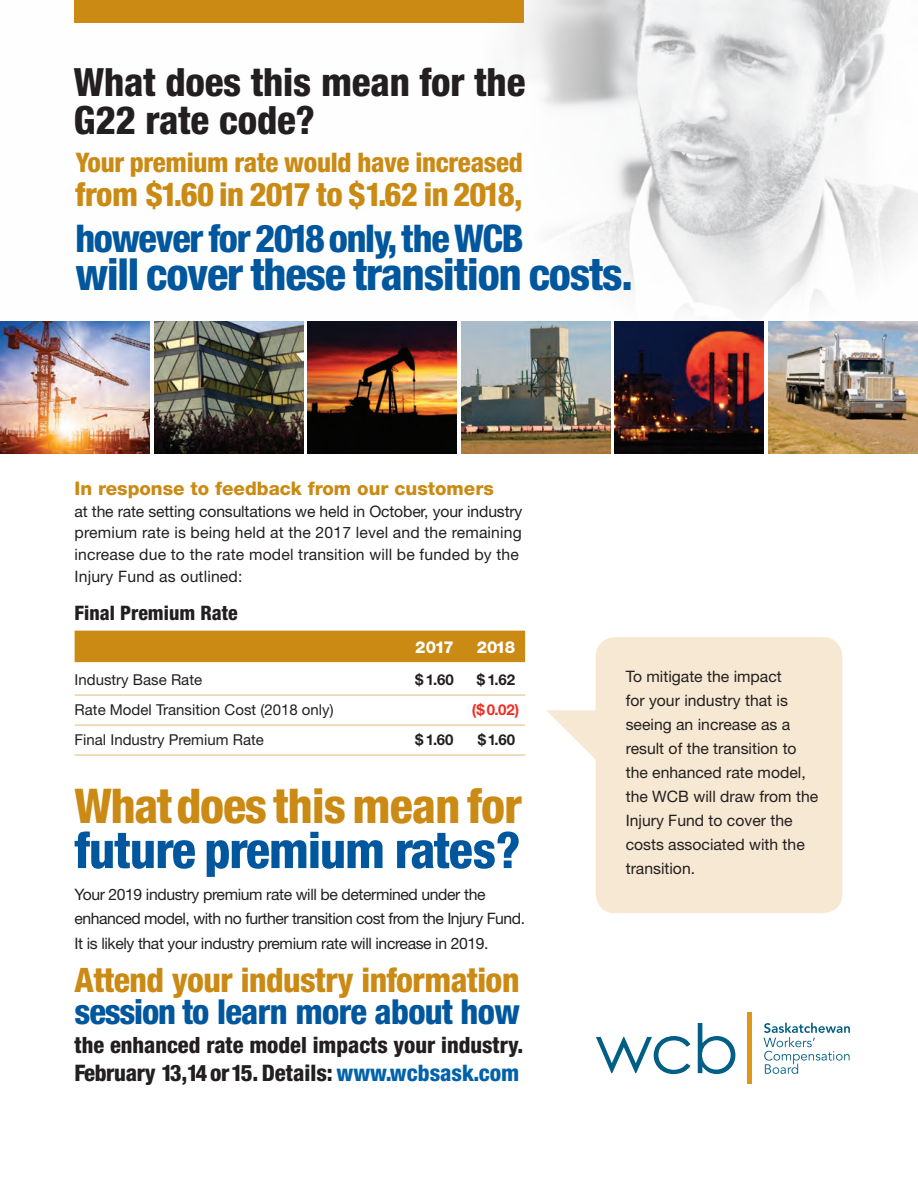
<style>
.page{position:relative;width:918px;height:1188px;background:#fff}
.page>*{position:absolute;margin:0;border:0;box-sizing:border-box;transform-origin:0 0}
.t1{font:800 condensed 50.25px "Helvetica Neue LT Std";letter-spacing:-.02em;color:#01579d}
.t2{font:800 condensed 48px "Helvetica Neue LT Std";letter-spacing:-.015em;color:#ca8a13}
.t3{font:800 condensed 44.25px "Helvetica Neue LT Std";letter-spacing:-.025em;color:#01579d}
.t4{font:800 condensed 39px "Helvetica Neue LT Std";letter-spacing:-.005em;color:#231f20}
.t5{font:800 condensed 38.25px "Helvetica Neue LT Std";letter-spacing:-.035em;color:#01579d}
.t6{font:800 condensed 34.5px "Helvetica Neue LT Std";letter-spacing:-.02em;color:#01579d}
.t7{font:800 condensed 33.75px "Helvetica Neue LT Std";letter-spacing:-.015em;color:#ca8a13}
.t8{font:800 condensed 32.7px "Helvetica Neue LT Std";letter-spacing:-.02em;color:#ca8a13}
.t9{font:800 condensed 27px "Helvetica Neue LT Std";letter-spacing:-.01em;color:#ca8a13}
.t10{font:800 condensed 22.8px "Helvetica Neue LT Std";color:#231f20}
.t11{font:800 condensed 22.5px "Helvetica Neue LT Std";color:#231f20}
.t12{font:800 condensed 19.95px "Helvetica Neue LT Std";color:#231f20}
.t13{font:800 18.75px "Helvetica Neue LT Std";color:#ca8a13}
.t14{font:800 16.5px "Helvetica Neue LT Std";letter-spacing:-.065em;color:#fff}
.t15{font:15.75px/24px "Helvetica Neue LT Std";color:#231f20}
.t16{font:15.75px/24.8px "Helvetica Neue LT Std";letter-spacing:-.025em;color:#231f20}
.t17{font:15px "Helvetica Neue LT Std";color:#231f20}
.t18{font:700 15px "Helvetica Neue LT Std";color:#231f20}
.t19{font:700 15px "Helvetica Neue LT Std";color:#ee2e22}
.s1{color:#0162ab}
</style>
<div class="page">
<img style="left:303px;top:0;width:615px;height:390px">
<img style="left:768px;top:321px;width:150px;height:132px">
<img style="left:615px;top:321px;width:149px;height:132px">
<img style="left:154px;top:321px;width:149px;height:132px">
<img style="left:461px;top:321px;width:149px;height:132px">
<img style="left:308px;top:321px;width:149px;height:132px">
<img style="left:0;top:321px;width:150px;height:132px">
<svg style="left:546px;top:710px;width:50px;height:59px"></svg>
<div style="left:596px;top:637px;width:246px;height:276px;background:#f6e8d2;border-radius:20px"></div>
<svg style="left:596px;top:1036px;width:94px;height:38px"></svg>
<svg style="left:698px;top:1023px;width:37px;height:51px"></svg>
<svg style="left:764px;top:1023px;width:86px;height:51px"></svg>
<hr style="left:748px;top:1012px;width:4px;height:72px;background:#df9717">
<div style="left:75px;top:631px;width:450px;height:31px;background:#ca8a13"></div>
<hr style="left:75px;top:694px;width:450px;height:2px;background:#edd0a6">
<hr style="left:75px;top:724px;width:450px;height:2px;background:#edd0a6">
<hr style="left:75px;top:754px;width:450px;height:2px;background:#edd0a6">
<div style="left:74px;top:0;width:450px;height:23px;background:#ca8a13"></div>
<p class="t4" style="left:74px;top:58px;width:453px">What does this mean for the</p>
<p class="t4" style="left:74px;top:96px;width:243px">G22 rate code?</p>
<p class="t9" style="left:75px;top:146px;width:449px">Your premium rate would have increased</p>
<p class="t8" style="left:75px;top:175px;width:449px">from $1.60 in 2017 to $1.62 in 2018,</p>
<p class="t5" style="left:75px;top:215px;width:450px">however for 2018 only, the WCB</p>
<p class="t3" style="left:75px;top:247px;width:559px">will cover these transition costs.</p>
<p class="t13" style="left:75px;top:477px;width:421px">In response to feedback from our customers</p>
<p class="t15" style="left:75px;top:500px;width:449px;line-height:21.8px">at the rate setting consultations we held in October, your industry premium rate is being held at the 2017 level and the remaining increase due to the rate model transition will be funded by the Injury Fund as outlined:</p>
<p class="t12" style="left:75px;top:600px;width:165px">Final Premium Rate</p>
<p class="t14" style="left:415px;top:638px;width:40px">2017</p>
<p class="t14" style="left:477px;top:638px;width:40px">2018</p>
<p class="t17" style="left:75px;top:671px;width:129px">Industry Base Rate</p>
<p class="t18" style="left:415px;top:671px;width:40px">$ 1.60</p>
<p class="t18" style="left:477px;top:671px;width:40px">$ 1.62</p>
<p class="t17" style="left:75px;top:701px;width:260px">Rate Model Transition Cost (2018 only)</p>
<p class="t19" style="left:472px;top:701px;width:49px">($0.02)</p>
<p class="t17" style="left:75px;top:731px;width:191px">Final Industry Premium Rate</p>
<p class="t18" style="left:415px;top:731px;width:40px">$ 1.60</p>
<p class="t18" style="left:478px;top:731px;width:39px">$1.60</p>
<p class="t2" style="left:75px;top:776px;width:449px">What does this mean for</p>
<p class="t1" style="left:75px;top:819px;width:448px">future premium rates?</p>
<p class="t16" style="left:75px;top:881px;width:452px">Your 2019 industry premium rate will be determined under the enhanced model, with no further transition cost from the Injury Fund.<br>It is likely that your industry premium rate will increase in 2019.</p>
<p class="t7" style="left:75px;top:959px;width:446px">Attend your industry information</p>
<p class="t6" style="left:75px;top:990px;width:447px">session to learn more about how</p>
<p class="t11" style="left:75px;top:1031px;width:450px">the enhanced rate model impacts your industry.</p>
<p class="t10" style="left:75px;top:1059px;width:446px">February 13, 14 or 15. Details: <span class="s1">www.wcbsask.com</span></p>
<p class="t15" style="left:626px;top:664px;width:194px">To mitigate the impact<br>for your industry that is seeing an increase as a result of the transition to the enhanced rate model, the WCB will draw from the<br>Injury Fund to cover the costs associated with the transition.</p>
</div>
